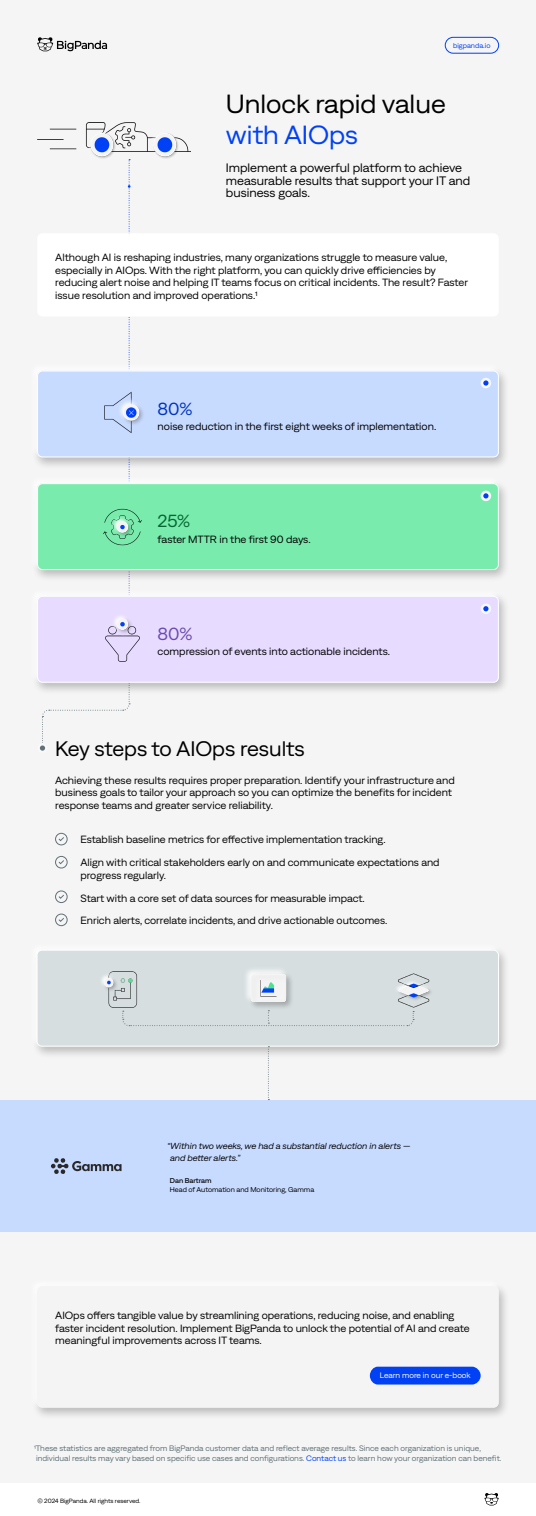
<style>
.page{position:relative;width:536px;height:1516px;background:#fff}
.page>*{position:absolute;margin:0;border:0;box-sizing:border-box;transform-origin:0 0}
.t1{font:300 26.25px "Denim WD";color:#000}
.t2{font:300 26.25px "Denim WD";color:#0041f5}
.t3{font:300 21px "Denim WD";color:#000}
.t4{font:300 17.5px "Denim WD";color:#0034c2}
.t5{font:300 17.5px "Denim WD";color:#6b4baf}
.t6{font:300 17.5px "Denim WD";color:#056631}
.t7{font:300 12.25px/12.6px "Denim WD";color:#000}
.t8{font:300 10.5px/12.6px "Denim WD";color:#000}
.t9{font:italic 300 8.75px/12.2px "Denim WD";color:#000}
.t10{font:300 7.88px/9.6px "Denim WD";color:#607177}
.t11{font:300 7.88px "Denim WD";color:#fff}
.t12{font:300 7px/8.8px "Denim WD";color:#000}
.t13{font:300 7px "Denim WD";color:#0041f5}
.t14{font:300 6.12px "Denim WD";color:#000}
.s1{color:#0545f5}
</style>
<div class="page">
<svg style="left:484px;top:1493px;width:14px;height:12px"></svg>
<div style="left:445px;top:37px;width:53px;height:16px;border:1px solid #0041f5;border-radius:8px"></div>
<div style="left:31px;top:1282px;width:478px;height:138px;background:#000;opacity:.25"></div>
<div style="left:28px;top:1277px;width:472px;height:132px;background:#f5f4f4"></div>
<svg style="left:370px;top:1366px;width:110px;height:18px;background:#0f4cf4"></svg>
<svg style="left:37px;top:37px;width:70px;height:14px"></svg>
<div style="left:0;top:1100px;width:536px;height:131px;background:#c7daff"></div>
<svg style="left:51px;top:1158px;width:70px;height:16px"></svg>
<img style="left:38px;top:123px;width:152px;height:36px">
<svg style="left:128px;top:159px;width:2px;height:315px"></svg>
<div style="left:37px;top:233px;width:461px;height:83px;background:#fff;border-radius:5px"></div>
<div style="left:32px;top:367px;width:477px;height:102px;background:#000;opacity:.25"></div>
<div style="left:29px;top:362px;width:471px;height:97px;background:#fff;opacity:.8"></div>
<div style="left:37px;top:371px;width:461px;height:86px;background:#c7daff;border-radius:5px"></div>
<div style="left:37px;top:371px;width:461px;height:86px;border:1px solid #fff;border-radius:5px"></div>
<img style="left:104px;top:392px;width:39px;height:41px">
<div style="left:482px;top:379px;width:7px;height:8px;background:#0040f5;border-radius:50%"></div>
<div style="left:480px;top:378px;width:11px;height:10px;border:3px solid #f8f8f8;border-radius:50%"></div>
<div style="left:39px;top:744px;width:7px;height:8px;background:#607177;border-radius:50%"></div>
<div style="left:37px;top:743px;width:11px;height:10px;border:3px solid #f8f8f8;border-radius:50%"></div>
<div style="left:32px;top:946px;width:477px;height:113px;background:#000;opacity:.25"></div>
<div style="left:29px;top:941px;width:471px;height:107px;background:#f7f7f7"></div>
<div style="left:37px;top:950px;width:461px;height:96px;background:#d6dee0;border-radius:5px"></div>
<div style="left:37px;top:950px;width:461px;height:96px;border:1px solid #fff;border-radius:5px"></div>
<div style="left:55px;top:833px;width:12px;height:12px;border:1px solid #607177;border-radius:50%"></div>
<svg style="left:58px;top:836px;width:7px;height:5px"></svg>
<div style="left:55px;top:856px;width:12px;height:12px;border:1px solid #607177;border-radius:50%"></div>
<svg style="left:58px;top:859px;width:7px;height:5px"></svg>
<div style="left:55px;top:890px;width:12px;height:13px;border:1px solid #607177;border-radius:50%"></div>
<svg style="left:58px;top:894px;width:7px;height:5px"></svg>
<div style="left:55px;top:913px;width:12px;height:13px;border:1px solid #607177;border-radius:50%"></div>
<svg style="left:58px;top:917px;width:7px;height:5px"></svg>
<img style="left:101px;top:971px;width:37px;height:36px">
<img style="left:246px;top:969px;width:46px;height:39px">
<img style="left:397px;top:973px;width:34px;height:35px">
<svg style="left:122px;top:1010px;width:292px;height:16px"></svg>
<svg style="left:268px;top:1046px;width:1px;height:54px"></svg>
<div style="left:42px;top:582px;width:88px;height:166px;background:#f5f5f5"></div>
<div style="left:32px;top:592px;width:477px;height:103px;background:#000;opacity:.25"></div>
<div style="left:29px;top:587px;width:471px;height:97px;background:#f7f7f8"></div>
<div style="left:37px;top:596px;width:461px;height:86px;background:#e7dbff;border-radius:5px"></div>
<div style="left:32px;top:479px;width:477px;height:103px;background:#000;opacity:.25"></div>
<div style="left:29px;top:474px;width:471px;height:97px;background:#f7f7f7"></div>
<div style="left:37px;top:483px;width:461px;height:87px;background:#79ecad;border-radius:5px"></div>
<div style="left:37px;top:596px;width:461px;height:86px;border:1px solid #fff;border-radius:5px"></div>
<div style="left:37px;top:483px;width:461px;height:87px;border:1px solid #fff;border-radius:5px"></div>
<img style="left:103px;top:508px;width:39px;height:38px">
<img style="left:105px;top:616px;width:35px;height:46px">
<div style="left:482px;top:492px;width:7px;height:8px;background:#0040f5;border-radius:50%"></div>
<div style="left:480px;top:490px;width:11px;height:11px;border:3px solid #f8f8f8;border-radius:50%"></div>
<div style="left:482px;top:605px;width:7px;height:7px;background:#0040f5;border-radius:50%"></div>
<div style="left:480px;top:603px;width:11px;height:11px;border:3px solid #f8f8f8;border-radius:50%"></div>
<p class="t13" style="left:453px;top:40px;width:39px">bigpanda.io</p>
<h1 class="t1" style="left:226px;top:85px;width:221px">Unlock rapid value</h1>
<h1 class="t2" style="left:226px;top:117px;width:133px">with AIOps</h1>
<p class="t7" style="left:226px;top:161px;width:246px">Implement a powerful platform to achieve measurable results that support your IT and business goals.</p>
<p class="t8" style="left:55px;top:251px;width:414px">Although AI is reshaping industries, many organizations struggle to measure value, especially in AIOps. With the right platform, you can quickly drive efficiencies by reducing alert noise and helping IT teams focus on critical incidents. The result? Faster issue resolution and improved operations.1</p>
<h3 class="t4" style="left:158px;top:396px;width:36px">80%</h3>
<p class="t8" style="left:158px;top:419px;width:280px">noise reduction in the first eight weeks of implementation.</p>
<h3 class="t6" style="left:158px;top:509px;width:34px">25%</h3>
<p class="t8" style="left:158px;top:532px;width:154px">faster MTTR in the first 90 days.</p>
<h3 class="t5" style="left:158px;top:621px;width:36px">80%</h3>
<p class="t8" style="left:158px;top:644px;width:234px">compression of events into actionable incidents.</p>
<h2 class="t3" style="left:55px;top:734px;width:251px">Key steps to AIOps results</h2>
<p class="t8" style="left:55px;top:773px;width:401px">Achieving these results requires proper preparation. Identify your infrastructure and business goals to tailor your approach so you can optimize the benefits for incident response teams and greater service reliability.</p>
<p class="t8" style="left:80px;top:827px;width:360px;line-height:23.1px">Establish baseline metrics for effective implementation tracking.<br>Align with critical stakeholders early on and communicate expectations and</p>
<p class="t8" style="left:80px;top:863px;width:286px;line-height:23.1px">progress regularly.<br>Start with a core set of data sources for measurable impact.</p>
<p class="t8" style="left:80px;top:913px;width:308px">Enrich alerts, correlate incidents, and drive actionable outcomes.</p>
<p class="t9" style="left:170px;top:1139px;width:241px;text-indent:-3px">“Within two weeks, we had a substantial reduction in alerts — and better alerts.”</p>
<p class="t12" style="left:170px;top:1175px;width:146px">Dan Bartram<br>Head of Automation and Monitoring, Gamma</p>
<p class="t8" style="left:55px;top:1308px;width:416px">AIOps offers tangible value by streamlining operations, reducing noise, and enabling faster incident resolution. Implement BigPanda to unlock the potential of AI and create meaningful improvements across IT teams.</p>
<p class="t11" style="left:380px;top:1369px;width:92px">Learn more in our e-book</p>
<p class="t10" style="left:34px;top:1443px;width:469px">1These statistics are aggregated from BigPanda customer data and reflect average results. Since each organization is unique, individual results may vary based on specific use cases and configurations. <span class="s1">Contact us</span> to learn how your organization can benefit.</p>
<p class="t14" style="left:37px;top:1496px;width:105px">© 2024 BigPanda. All rights reserved.</p>
</div>
